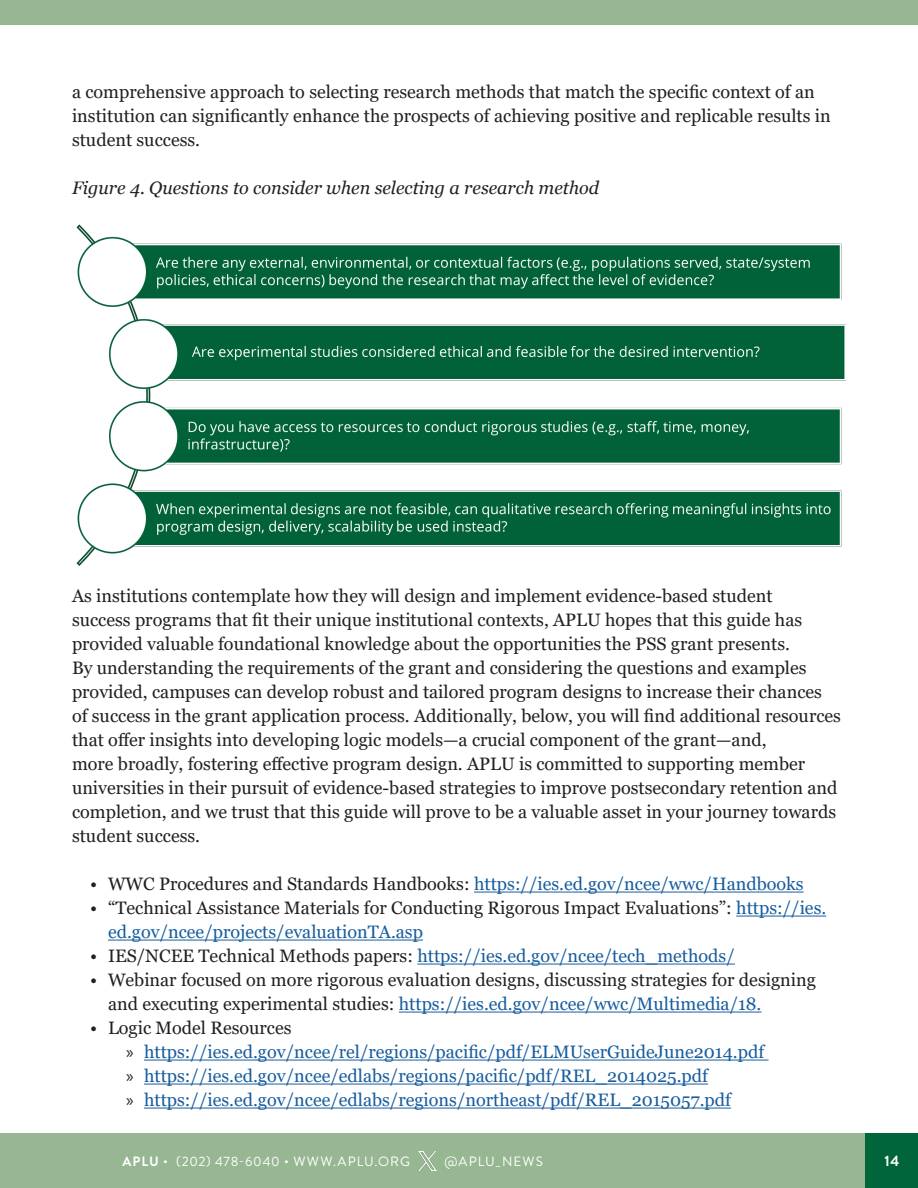
<style>
.page{position:relative;width:918px;height:1188px;background:#fff}
.page>*{position:absolute;margin:0;border:0;box-sizing:border-box;transform-origin:0 0}
.t1{font:18px/24px "Georgia";color:#231f20}
.t2{font:18px "Georgia";color:#175d9e}
.t3{font:italic 18px "Georgia";color:#231f20}
.t4{font:700 15px "Brandon Grotesque";color:#fff}
.t5{font:13.5px "Brandon Grotesque";letter-spacing:.07em;color:#fff}
.s1{color:#231f20}
.s2{color:#175d9e}
.s3{font-family:"Myriad Pro";color:#231f20}
.s4{font-weight:700}
</style>
<div class="page">
<div style="left:0;top:1133px;width:918px;height:55px;background:#96b792"></div>
<div style="left:0;top:0;width:918px;height:25px;background:#96b792"></div>
<div style="left:866px;top:1133px;width:52px;height:55px;background:#00653a"></div>
<img style="left:418px;top:1152px;width:18px;height:18px">
<img style="left:76px;top:224px;width:770px;height:342px">
<hr style="left:474px;top:892px;width:330px;height:1px;background:#175d9e">
<hr style="left:736px;top:916px;width:90px;height:1px;background:#175d9e">
<hr style="left:108px;top:940px;width:315px;height:1px;background:#175d9e">
<hr style="left:417px;top:964px;width:318px;height:1px;background:#175d9e">
<hr style="left:399px;top:1012px;width:363px;height:1px;background:#175d9e">
<hr style="left:144px;top:1060px;width:625px;height:1px;background:#175d9e">
<hr style="left:144px;top:1084px;width:564px;height:1px;background:#175d9e">
<hr style="left:144px;top:1108px;width:587px;height:1px;background:#175d9e">
<p class="t1" style="left:72px;top:80px;width:760px">a comprehensive approach to selecting research methods that match the specific context of an institution can significantly enhance the prospects of achieving positive and replicable results in student success.</p>
<p class="t3" style="left:72px;top:177px;width:529px">Figure 4. Questions to consider when selecting a research method</p>
<p class="t1" style="left:72px;top:585px;width:771px">As institutions contemplate how they will design and implement evidence-based student<br>success programs that fit their unique institutional contexts, APLU hopes that this guide has provided valuable foundational knowledge about the opportunities the PSS grant presents.<br>By understanding the requirements of the grant and considering the questions and examples provided, campuses can develop robust and tailored program designs to increase their chances of success in the grant application process. Additionally, below, you will find additional resources that offer insights into developing logic models—a crucial component of the grant—and,<br>more broadly, fostering effective program design. APLU is committed to supporting member universities in their pursuit of evidence-based strategies to improve postsecondary retention and completion, and we trust that this guide will prove to be a valuable asset in your journey towards student success.</p>
<p class="t2" style="left:90px;top:873px;width:715px"><span class="s1">• WWC Procedures and Standards Handbooks:</span> https://ies.ed.gov/ncee/wwc/Handbooks</p>
<p class="t1" style="left:108px;top:897px;width:720px;text-indent:-18px">• “Technical Assistance Materials for Conducting Rigorous Impact Evaluations”: <span class="s2">https://ies. ed.gov/ncee/projects/evaluationTA.asp</span></p>
<p class="t2" style="left:90px;top:945px;width:646px"><span class="s1">• IES/NCEE Technical Methods papers:</span> https://ies.ed.gov/ncee/tech_methods/</p>
<p class="t1" style="left:108px;top:969px;width:709px;text-indent:-18px">• Webinar focused on more rigorous evaluation designs, discussing strategies for designing and executing experimental studies: <span class="s2">https://ies.ed.gov/ncee/wwc/Multimedia/18.</span></p>
<p class="t1" style="left:90px;top:1017px;width:203px">• Logic Model Resources</p>
<p class="t2" style="left:126px;top:1041px;width:640px"><span class="s3">»</span> https://ies.ed.gov/ncee/rel/regions/pacific/pdf/ELMUserGuideJune2014.pdf</p>
<p class="t2" style="left:126px;top:1065px;width:584px"><span class="s3">»</span> https://ies.ed.gov/ncee/edlabs/regions/pacific/pdf/REL_2014025.pdf</p>
<p class="t2" style="left:126px;top:1089px;width:607px"><span class="s3">»</span> https://ies.ed.gov/ncee/edlabs/regions/northeast/pdf/REL_2015057.pdf</p>
<p class="t5" style="left:122px;top:1152px;width:289px"><span class="s4">APLU</span> • (202) 478-6040 • WWW.APLU.ORG</p>
<p class="t5" style="left:445px;top:1152px;width:100px">@APLU_NEWS</p>
<p class="t4" style="left:884px;top:1151px;width:16px">14</p>
</div>
